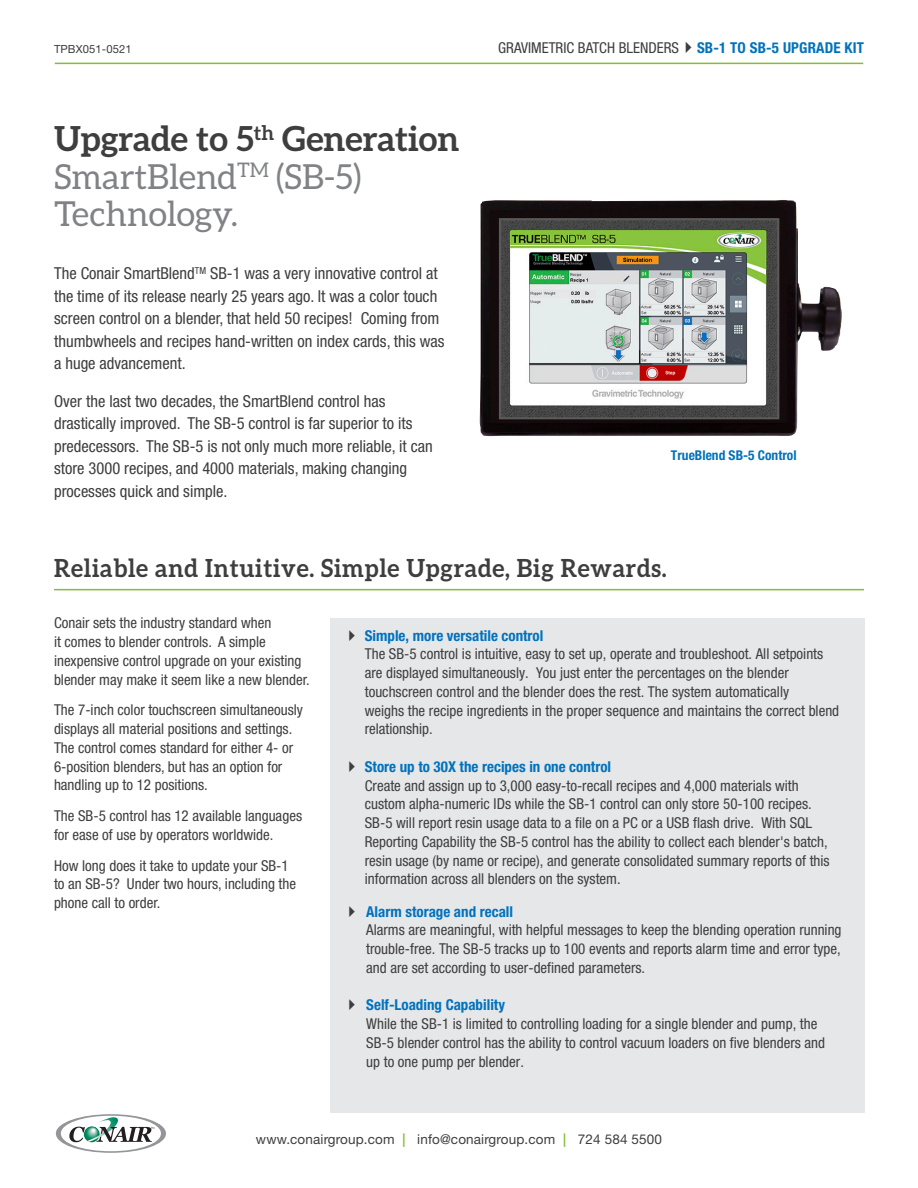
<style>
.page{position:relative;width:918px;height:1188px;background:#fff}
.page>*{position:absolute;margin:0;border:0;box-sizing:border-box;transform-origin:0 0}
.t1{font:34.5px/37.5px "Aleo";color:#808285}
.t2{font:700 24.9px "Aleo";letter-spacing:.03em;color:#3e3e3f;scale:.96 1}
.t3{font:condensed 16.5px/22.5px "Helvetica Neue";color:#3e3e3f}
.t4{font:condensed 15px/18.8px "Helvetica Neue";color:#3e3e3f}
.t5{font:700 condensed 15px "Helvetica Neue";color:#0072bc}
.t6{font:condensed 15px "Helvetica Neue";color:#3e3e3f}
.t7{font:13.5px "Helvetica Neue";letter-spacing:.01em;color:#3e3e3f}
.t8{font:700 condensed 13.5px "Helvetica Neue";color:#0072bc}
.t9{font:11.25px "Helvetica Neue";letter-spacing:.01em;color:#3e3e3f}
.s1{font-weight:700;color:#3e3e3f}
.s2{font-weight:700;color:#0072bc}
.s3{font-weight:500;color:#85bd3b}
</style>
<div class="page">
<hr style="left:55px;top:63px;width:808px;height:1px;background:#85bd3b">
<svg style="left:56px;top:1114px;width:110px;height:39px"></svg>
<hr style="left:54px;top:589px;width:810px;height:1px;background:#85bd3b">
<img style="left:479px;top:200px;width:363px;height:237px">
<div style="left:330px;top:618px;width:534px;height:494px;background:#e6e7e9"></div>
<p class="t9" style="left:54px;top:42px;width:79px">TPBX051-0521</p>
<h1 class="t1" style="left:54px;top:120px;width:407px"><span class="s1">Upgrade to 5</span><sup>th</sup> <span class="s1">Generation<br></span>SmartBlend<sup>TM</sup> (SB-5)<br>Technology.</h1>
<p class="t3" style="left:54px;top:262px;width:392px">The Conair SmartBlend<sup>TM</sup> SB-1 was a very innovative control at the time of its release nearly 25 years ago. It was a color touch screen control on a blender, that held 50 recipes! Coming from thumbwheels and recipes hand-written on index cards, this was a huge advancement.</p>
<p class="t3" style="left:54px;top:390px;width:380px">Over the last two decades, the SmartBlend control has drastically improved. The SB-5 control is far superior to its predecessors. The SB-5 is not only much more reliable, it can store 3000 recipes, and 4000 materials, making changing processes quick and simple.</p>
<p class="t6" style="left:498px;top:39px;width:367px">GRAVIMETRIC BATCH BLENDERS✔<span class="s2">SB-1 TO SB-5 UPGRADE KIT</span></p>
<p class="t8" style="left:671px;top:447px;width:127px">TrueBlend SB-5 Control</p>
<h2 class="t2" style="left:54px;top:554px;width:640px">Reliable and Intuitive. Simple Upgrade, Big Rewards.</h2>
<p class="t4" style="left:54px;top:614px;width:257px">Conair sets the industry standard when<br>it comes to blender controls. A simple inexpensive control upgrade on your existing blender may make it seem like a new blender.</p>
<p class="t4" style="left:54px;top:701px;width:251px">The 7-inch color touchscreen simultaneously displays all material positions and settings.<br>The control comes standard for either 4- or 6-position blenders, but has an option for handling up to 12 positions.</p>
<p class="t4" style="left:54px;top:806px;width:250px">The SB-5 control has 12 available languages for ease of use by operators worldwide.</p>
<p class="t4" style="left:54px;top:856px;width:244px">How long does it take to update your SB-1 to an SB-5? Under two hours, including the phone call to order.</p>
<p class="t5" style="left:365px;top:626px;width:180px">Simple, more versatile control</p>
<p class="t4" style="left:365px;top:645px;width:476px">The SB-5 control is intuitive, easy to set up, operate and troubleshoot. All setpoints are displayed simultaneously. You just enter the percentages on the blender touchscreen control and the blender does the rest. The system automatically<br>weighs the recipe ingredients in the proper sequence and maintains the correct blend relationship.</p>
<p class="t5" style="left:365px;top:758px;width:248px">Store up to 30X the recipes in one control</p>
<p class="t4" style="left:365px;top:776px;width:466px">Create and assign up to 3,000 easy-to-recall recipes and 4,000 materials with custom alpha-numeric IDs while the SB-1 control can only store 50-100 recipes.<br>SB-5 will report resin usage data to a file on a PC or a USB flash drive. With SQL Reporting Capability the SB-5 control has the ability to collect each blender's batch, resin usage (by name or recipe), and generate consolidated summary reports of this information across all blenders on the system.</p>
<p class="t5" style="left:366px;top:902px;width:148px">Alarm storage and recall</p>
<p class="t4" style="left:366px;top:921px;width:477px;text-align:justify">Alarms are meaningful, with helpful messages to keep the blending operation running trouble-free. The SB-5 tracks up to 100 events and reports alarm time and error type, and are set according to user-defined parameters.</p>
<p class="t5" style="left:366px;top:996px;width:140px">Self-Loading Capability</p>
<p class="t4" style="left:366px;top:1014px;width:460px">While the SB-1 is limited to controlling loading for a single blender and pump, the<br>SB-5 blender control has the ability to control vacuum loaders on five blenders and up to one pump per blender.</p>
<p class="t7" style="left:256px;top:1131px;width:408px">www.conairgroup.com <span class="s3">|</span> info@conairgroup.com <span class="s3">|</span> 724 584 5500</p>
</div>
